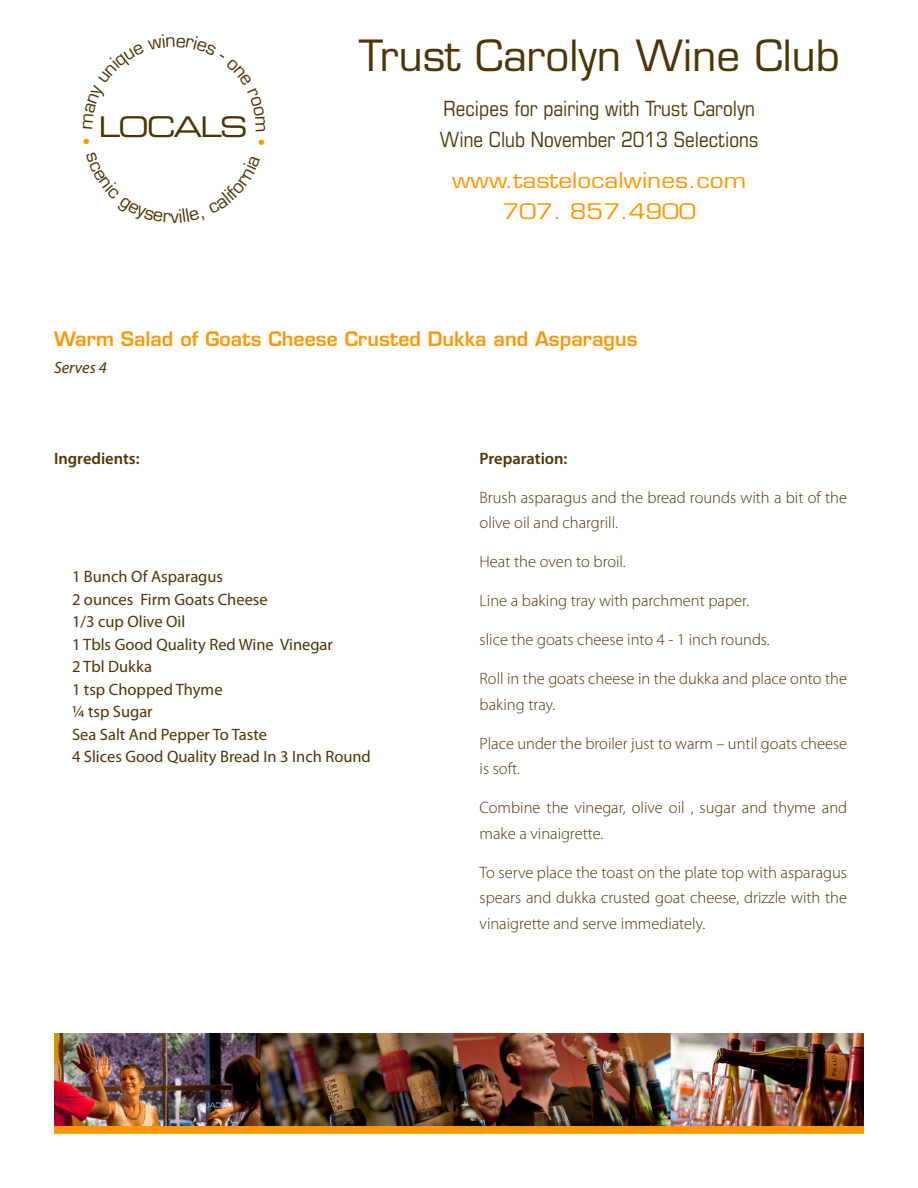
<style>
.page{position:relative;width:918px;height:1188px;background:#fff}
.page>*{position:absolute;margin:0;border:0;box-sizing:border-box;transform-origin:0 0}
.Top_Heading{font:42px "Eurostile";color:#4f3503}
.t1{font:28.5px "Eurostile Extended Two";letter-spacing:-.075em;color:#4c3503}
.Top_Sub-heading{font:condensed 21px/31.5px "Eurostile";color:#4f3503}
.Top_Contact{font:21px/31.5px "Eurostile";color:#ff9700;text-align:center;scale:1.16 1}
.Recipe_Heading{font:600 19.5px "Eurostile";color:#ff9700}
.Recipe_Paragraph{font:300 16.5px/25.5px "Myriad Pro";color:#4f3503}
.Recipe_Ingredients{font:16.5px "Myriad Pro";color:#4f3503}
.Recipe_Paragraph-2{font:600 16.5px "Myriad Pro";color:#4f3503}
.Recipe_Paragraph-3{font:italic 16.5px "Myriad Pro";color:#4f3503}
</style>
<div class="page">
<div style="left:54px;top:1125px;width:810px;height:9px;background:#ff9700"></div>
<img style="left:54px;top:1034px;width:810px;height:92px">
<p class="t1" style="left:98px;top:107px;width:151px">LOCALS</p>
<p class="Top_Heading" style="left:359px;top:30px;width:483px">Trust Carolyn Wine Club</p>
<p class="Top_Sub-heading" style="left:440px;top:92px;width:320px">Recipes for pairing with Trust Carolyn<br>Wine Club November 2013 Selections</p>
<p class="Top_Contact" style="left:452px;top:164px;width:255px">www.tastelocalwines.com<br>707. 857.4900</p>
<p class="Recipe_Heading" style="left:54px;top:326px;width:585px">Warm Salad of Goats Cheese Crusted Dukka and Asparagus</p>
<p class="Recipe_Paragraph-3" style="left:54px;top:358px;width:55px">Serves 4</p>
<p class="Recipe_Paragraph-2" style="left:54px;top:449px;width:87px">Ingredients:</p>
<p class="Recipe_Ingredients" style="left:72px;top:567px;width:153px">1 Bunch Of Asparagus</p>
<p class="Recipe_Ingredients" style="left:72px;top:590px;width:197px">2 ounces Firm Goats Cheese</p>
<p class="Recipe_Ingredients" style="left:72px;top:612px;width:115px">1/3 cup Olive Oil</p>
<p class="Recipe_Ingredients" style="left:72px;top:635px;width:262px">1 Tbls Good Quality Red Wine Vinegar</p>
<p class="Recipe_Ingredients" style="left:72px;top:657px;width:82px">2 Tbl Dukka</p>
<p class="Recipe_Ingredients" style="left:72px;top:680px;width:152px">1 tsp Chopped Thyme</p>
<p class="Recipe_Ingredients" style="left:72px;top:702px;width:82px">¼ tsp Sugar</p>
<p class="Recipe_Ingredients" style="left:72px;top:725px;width:197px">Sea Salt And Pepper To Taste</p>
<p class="Recipe_Ingredients" style="left:72px;top:747px;width:300px">4 Slices Good Quality Bread In 3 Inch Round</p>
<p class="Recipe_Paragraph-2" style="left:480px;top:449px;width:89px">Preparation:</p>
<p class="Recipe_Paragraph" style="left:480px;top:485px;width:369px">Brush asparagus and the bread rounds with a bit of the olive oil and chargrill.</p>
<p class="Recipe_Paragraph" style="left:480px;top:549px;width:148px">Heat the oven to broil.</p>
<p class="Recipe_Paragraph" style="left:480px;top:588px;width:271px">Line a baking tray with parchment paper.</p>
<p class="Recipe_Paragraph" style="left:480px;top:627px;width:292px">slice the goats cheese into 4 - 1 inch rounds.</p>
<p class="Recipe_Paragraph" style="left:480px;top:666px;width:369px">Roll in the goats cheese in the dukka and place onto the baking tray.</p>
<p class="Recipe_Paragraph" style="left:480px;top:731px;width:369px">Place under the broiler just to warm – until goats cheese is soft.</p>
<p class="Recipe_Paragraph" style="left:480px;top:795px;width:369px">Combine the vinegar, olive oil , sugar and thyme and make a vinaigrette.</p>
<p class="Recipe_Paragraph" style="left:480px;top:860px;width:369px;text-align:justify">To serve place the toast on the plate top with asparagus spears and dukka crusted goat cheese, drizzle with the vinaigrette and serve immediately.</p>
</div>
